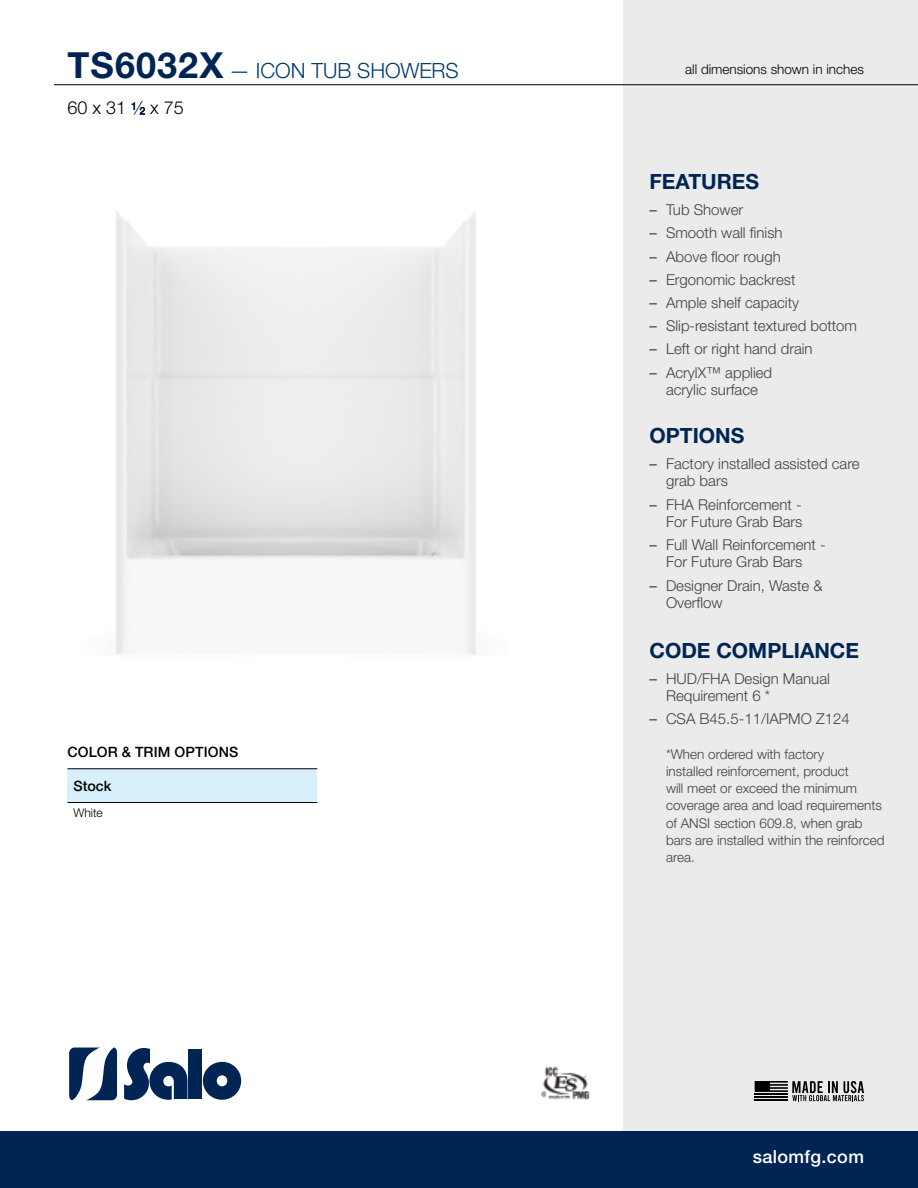
<style>
.page{position:relative;width:918px;height:1188px;background:#fff}
.page>*{position:absolute;margin:0;border:0;box-sizing:border-box;transform-origin:0 0}
.t1{font:700 21px "Helvetica Neue LT Std";color:#002554}
.t2{font:300 21px "Helvetica Neue LT Std";letter-spacing:-.005em;color:#003a70}
.t3{font:500 18px "Helvetica Neue LT Std";letter-spacing:.02em;color:#fff}
.t4{font:300 18px "Helvetica Neue LT Std";color:#000}
.t5{font:300 15px/17.2px "Helvetica Neue LT Std";color:#414042}
.t6{font:500 14.25px "Helvetica Neue LT Std";letter-spacing:.005em;color:#000}
.t7{font:300 13.5px/17.2px "Helvetica Neue LT Std";color:#414042}
.t8{font:300 13.5px "Helvetica Neue LT Std";color:#000}
.t9{font:300 12px "Helvetica Neue LT Std";color:#000}
.s1{font-weight:700;font-size:36px;color:#002554}
.s2{font-size:9.9px;color:#003a70}
.s3{font-weight:400}
</style>
<div class="page">
<div style="left:623px;top:0;width:295px;height:1134px;background:#ebebec"></div>
<hr style="left:54px;top:84px;width:864px;height:1px;background:#000">
<div style="left:0;top:1131px;width:918px;height:57px;background:#002554"></div>
<svg style="left:69px;top:1048px;width:48px;height:52px"></svg>
<svg style="left:124px;top:1048px;width:63px;height:52px"></svg>
<div style="left:188px;top:1049px;width:14px;height:50px;background:#002554"></div>
<svg style="left:203px;top:1062px;width:38px;height:38px"></svg>
<svg style="left:755px;top:1081px;width:109px;height:20px"></svg>
<img style="left:541px;top:1066px;width:49px;height:34px">
<div style="left:68px;top:769px;width:249px;height:33px;background:#d7f0fc"></div>
<hr style="left:68px;top:768px;width:249px;height:1px;background:#000">
<hr style="left:68px;top:802px;width:249px;height:1px;background:#000">
<h1 class="t2" style="left:68px;top:58px;width:393px"><span class="s1">TS6032X</span> — ICON TUB SHOWERS</h1>
<p class="t4" style="left:68px;top:97px;width:118px">60 x 31 <sup>1</sup>⁄<span class="s2">2</span> x 75</p>
<p class="t6" style="left:68px;top:743px;width:173px">COLOR &amp; TRIM OPTIONS</p>
<p class="t6" style="left:73px;top:777px;width:40px">Stock</p>
<p class="t9" style="left:74px;top:805px;width:31px">White</p>
<p class="t8" style="left:685px;top:61px;width:180px">all dimensions shown in inches</p>
<h1 class="t1" style="left:650px;top:169px;width:111px">FEATURES</h1>
<p class="t5" style="left:650px;top:201px;width:95px"><span class="s3">–</span> Tub Shower</p>
<p class="t5" style="left:650px;top:224px;width:135px"><span class="s3">–</span> Smooth wall finish</p>
<p class="t5" style="left:650px;top:247px;width:133px"><span class="s3">–</span> Above floor rough</p>
<p class="t5" style="left:650px;top:270px;width:147px"><span class="s3">–</span> Ergonomic backrest</p>
<p class="t5" style="left:650px;top:294px;width:151px"><span class="s3">–</span> Ample shelf capacity</p>
<p class="t5" style="left:650px;top:317px;width:209px"><span class="s3">–</span> Slip-resistant textured bottom</p>
<p class="t5" style="left:650px;top:340px;width:165px"><span class="s3">–</span> Left or right hand drain</p>
<p class="t5" style="left:650px;top:363px;width:124px;text-align:center"><span class="s3">–</span> AcrylX™ applied acrylic surface</p>
<h1 class="t1" style="left:650px;top:423px;width:96px">OPTIONS</h1>
<p class="t5" style="left:666px;top:455px;width:195px;text-indent:-16px"><span class="s3">–</span> Factory installed assisted care grab bars</p>
<p class="t5" style="left:650px;top:495px;width:154px;text-align:right"><span class="s3">–</span> FHA Reinforcement -<br>For Future Grab Bars</p>
<p class="t5" style="left:650px;top:536px;width:178px;text-align:center"><span class="s3">–</span> Full Wall Reinforcement -<br>For Future Grab Bars</p>
<p class="t5" style="left:666px;top:576px;width:158px;text-indent:-16px"><span class="s3">–</span> Designer Drain, Waste &amp;<br>Overflow</p>
<h1 class="t1" style="left:650px;top:637px;width:211px">CODE COMPLIANCE</h1>
<p class="t5" style="left:666px;top:669px;width:165px;text-indent:-16px"><span class="s3">–</span> HUD/FHA Design Manual<br>Requirement 6 *</p>
<p class="t5" style="left:650px;top:710px;width:202px"><span class="s3">–</span> CSA B45.5-11/IAPMO Z124</p>
<p class="t7" style="left:666px;top:745px;width:220px">*When ordered with factory<br>installed reinforcement, product<br>will meet or exceed the minimum coverage area and load requirements of ANSI section 609.8, when grab bars are installed within the reinforced area.</p>
<p class="t3" style="left:753px;top:1146px;width:113px">salomfg.com</p>
</div>
